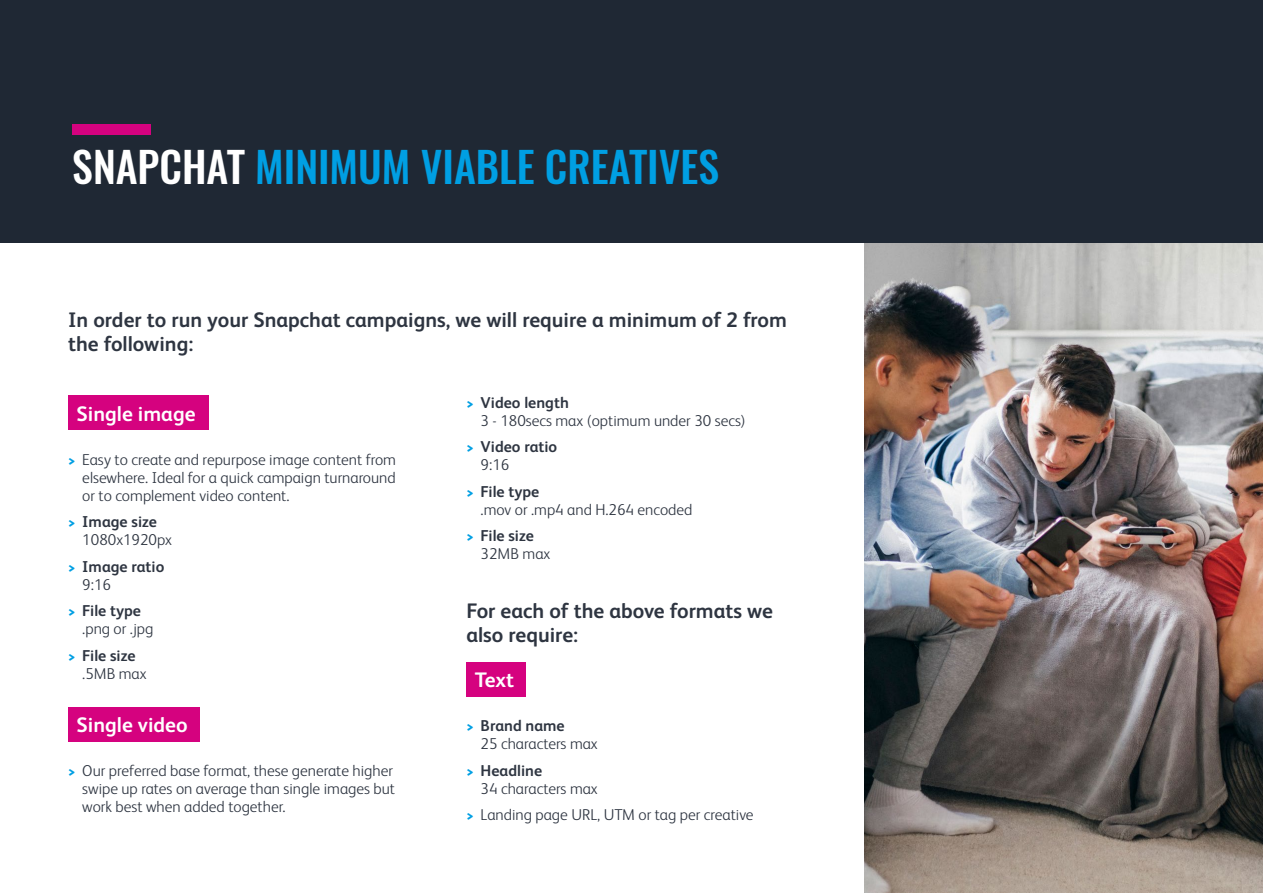
<style>
.page{position:relative;width:1263px;height:893px;background:#fff}
.page>*{position:absolute;margin:0;border:0;box-sizing:border-box;transform-origin:0 0}
.t1{font:500 42px "Oswald";color:#009fe3}
.t2{font:700 21px/24px "FS Albert Pro";color:#2e3541}
.t3{font:700 21px "FS Albert Pro";color:#fff}
.t4{font:300 15.75px/18px "FS Albert Pro";color:#2e3541}
.t5{font:700 15.75px/18px "FS Albert Pro";color:#2e3541}
.s1{color:#fff}
.s2{font-weight:800;font-size:13.5px;color:#009fe3}
.s3{font-weight:700}
.s4{font-weight:300}
</style>
<div class="page">
<div style="left:68px;top:396px;width:140px;height:34px;background:#d5027f"></div>
<div style="left:68px;top:707px;width:132px;height:34px;background:#d5027f"></div>
<div style="left:466px;top:662px;width:60px;height:34px;background:#d5027f"></div>
<img style="left:865px;top:242px;width:398px;height:651px">
<div style="left:0;top:0;width:1263px;height:242px;background:#1f2834"></div>
<div style="left:72px;top:124px;width:79px;height:11px;background:#d5027f"></div>
<h1 class="t1" style="left:72px;top:137px;width:648px"><span class="s1">SNAPCHAT</span> MINIMUM VIABLE CREATIVES</h1>
<h2 class="t2" style="left:68px;top:306px;width:720px">In order to run your Snapchat campaigns, we will require a minimum of 2 from the following:</h2>
<h2 class="t3" style="left:77px;top:398px;width:120px">Single image</h2>
<p class="t4" style="left:82px;top:449px;width:315px;text-align:justify;text-indent:-14px"><span class="s2">&gt;</span> Easy to create and repurpose image content from elsewhere. Ideal for a quick campaign turnaround or to complement video content.</p>
<p class="t4" style="left:82px;top:512px;width:91px;text-indent:-14px"><span class="s2">&gt;</span> <span class="s3">Image size<br></span>1080x1920px</p>
<p class="t5" style="left:82px;top:557px;width:84px;text-indent:-14px"><span class="s2">&gt;</span> Image ratio<br><span class="s4">9:16</span></p>
<p class="t4" style="left:82px;top:601px;width:73px;text-indent:-14px"><span class="s2">&gt;</span> <span class="s3">File type </span>.png or .jpg</p>
<p class="t5" style="left:82px;top:646px;width:66px;text-indent:-14px"><span class="s2">&gt;</span> File size <span class="s4">.5MB max</span></p>
<h2 class="t3" style="left:77px;top:710px;width:113px">Single video</h2>
<p class="t4" style="left:82px;top:761px;width:314px;text-indent:-14px"><span class="s2">&gt;</span> Our preferred base format, these generate higher swipe up rates on average than single images but work best when added together.</p>
<p class="t4" style="left:481px;top:393px;width:267px;text-indent:-14px"><span class="s2">&gt;</span> <span class="s3">Video length<br></span>3 - 180secs max (optimum under 30 secs)</p>
<p class="t5" style="left:481px;top:437px;width:78px;text-indent:-14px"><span class="s2">&gt;</span> Video ratio<br><span class="s4">9:16</span></p>
<p class="t4" style="left:481px;top:482px;width:213px;text-indent:-14px"><span class="s2">&gt;</span> <span class="s3">File type<br></span>.mov or .mp4 and H.264 encoded</p>
<p class="t5" style="left:481px;top:526px;width:71px;text-indent:-14px"><span class="s2">&gt;</span> File size<br><span class="s4">32MB max</span></p>
<h2 class="t2" style="left:466px;top:598px;width:308px">For each of the above formats we also require:</h2>
<h2 class="t3" style="left:475px;top:665px;width:41px">Text</h2>
<p class="t4" style="left:481px;top:716px;width:119px;text-indent:-14px"><span class="s2">&gt;</span> <span class="s3">Brand name<br></span>25 characters max</p>
<p class="t4" style="left:481px;top:760px;width:119px;text-indent:-14px"><span class="s2">&gt;</span> <span class="s3">Headline<br></span>34 characters max</p>
<p class="t4" style="left:466px;top:805px;width:289px"><span class="s2">&gt;</span> Landing page URL, UTM or tag per creative</p>
</div>
